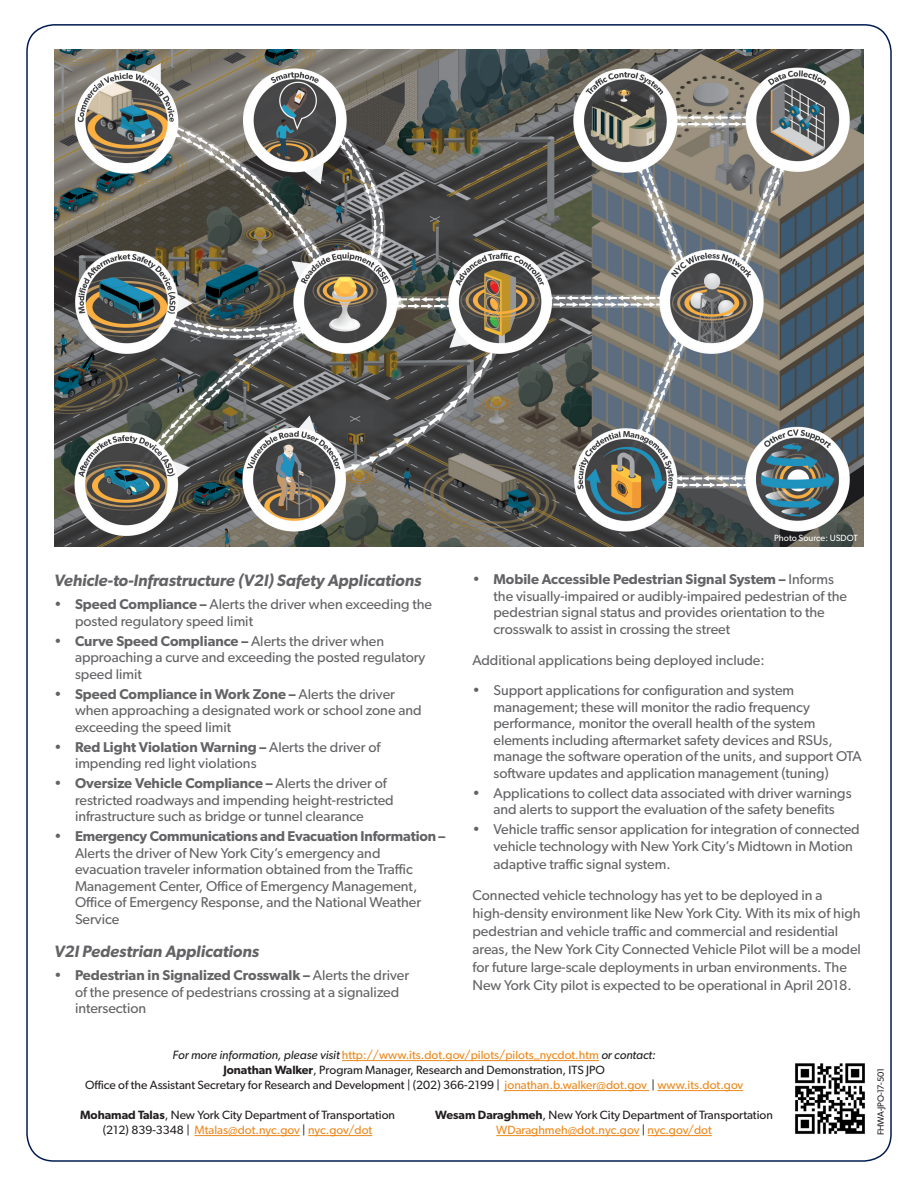
<style>
.page{position:relative;width:918px;height:1188px;background:#fff}
.page>*{position:absolute;margin:0;border:0;box-sizing:border-box;transform-origin:0 0}
.Heading_Level_2{font:italic 600 16.5px "Gibson";color:#636366}
.Body_Text{font:14.25px/16.5px "Gibson";color:#636366}
.ContactBottom{font:12px/15px "Gibson";color:#231f20;text-align:center}
.ContactBottom-2{font:12px "Gibson";color:#ed891d}
.Body_Text-2{font:9px "Gibson";color:#fff}
.t1{font:9px "Gibson";letter-spacing:-.02em;color:#231f20}
.s1{font-weight:600}
.s2{font-style:italic;color:#231f20}
.s3{color:#ed891d}
.s4{color:#231f20}
</style>
<div class="page">
<img style="left:795px;top:1063px;width:70px;height:71px">
<hr style="left:195px;top:1135px;width:105px;height:1px;background:#ed891d">
<hr style="left:308px;top:1135px;width:64px;height:1px;background:#ed891d">
<hr style="left:496px;top:1135px;width:143px;height:1px;background:#ed891d">
<hr style="left:648px;top:1135px;width:64px;height:1px;background:#ed891d">
<hr style="left:342px;top:1060px;width:257px;height:1px;background:#ed891d">
<hr style="left:505px;top:1090px;width:144px;height:1px;background:#ed891d">
<hr style="left:657px;top:1090px;width:86px;height:1px;background:#ed891d">
<img style="left:54px;top:50px;width:810px;height:496px">
<p class="Heading_Level_2" style="left:54px;top:571px;width:369px">Vehicle-to-Infrastructure (V2I) Safety Applications</p>
<p class="Body_Text" style="left:75px;top:596px;width:359px;text-indent:-21px">• <span class="s1">Speed Compliance –</span> Alerts the driver when exceeding the posted regulatory speed limit</p>
<p class="Body_Text" style="left:75px;top:633px;width:352px;text-indent:-21px">• <span class="s1">Curve Speed Compliance –</span> Alerts the driver when approaching a curve and exceeding the posted regulatory speed limit</p>
<p class="Body_Text" style="left:75px;top:686px;width:348px;text-indent:-21px">• <span class="s1">Speed Compliance in Work Zone –</span> Alerts the driver when approaching a designated work or school zone and exceeding the speed limit</p>
<p class="Body_Text" style="left:75px;top:739px;width:307px;text-indent:-21px">• <span class="s1">Red Light Violation Warning –</span> Alerts the driver of impending red light violations</p>
<p class="Body_Text" style="left:75px;top:775px;width:320px;text-indent:-21px">• <span class="s1">Oversize Vehicle Compliance –</span> Alerts the driver of restricted roadways and impending height-restricted infrastructure such as bridge or tunnel clearance</p>
<p class="Body_Text" style="left:75px;top:828px;width:372px;text-indent:-21px">• <span class="s1">Emergency Communications and Evacuation Information – </span>Alerts the driver of New York City’s emergency and evacuation traveler information obtained from the Traffic Management Center, Office of Emergency Management, Office of Emergency Response, and the National Weather Service</p>
<p class="Heading_Level_2" style="left:54px;top:941px;width:207px">V2I Pedestrian Applications</p>
<p class="Body_Text" style="left:75px;top:967px;width:336px;text-indent:-21px">• <span class="s1">Pedestrian in Signalized Crosswalk –</span> Alerts the driver of the presence of pedestrians crossing at a signalized intersection</p>
<p class="Body_Text-2" style="left:774px;top:532px;width:85px">Photo Source: USDOT</p>
<p class="Body_Text" style="left:494px;top:571px;width:355px;text-indent:-21px">• <span class="s1">Mobile Accessible Pedestrian Signal System –</span> Informs the visually-impaired or audibly-impaired pedestrian of the pedestrian signal status and provides orientation to the crosswalk to assist in crossing the street</p>
<p class="Body_Text" style="left:472px;top:652px;width:294px">Additional applications being deployed include:</p>
<p class="Body_Text" style="left:494px;top:682px;width:370px;text-indent:-21px">• Support applications for configuration and system management; these will monitor the radio frequency performance, monitor the overall health of the system elements including aftermarket safety devices and RSUs, manage the software operation of the units, and support OTA software updates and application management (tuning)</p>
<p class="Body_Text" style="left:472px;top:785px;width:381px;text-align:center">• Applications to collect data associated with driver warnings and alerts to support the evaluation of the safety benefits</p>
<p class="Body_Text" style="left:494px;top:821px;width:368px;text-indent:-21px">• Vehicle traffic sensor application for integration of connected vehicle technology with New York City’s Midtown in Motion</p>
<p class="Body_Text" style="left:494px;top:856px;width:179px">adaptive traffic signal system.</p>
<p class="Body_Text" style="left:472px;top:886px;width:390px;line-height:18px">Connected vehicle technology has yet to be deployed in a high-density environment like New York City. With its mix of high pedestrian and vehicle traffic and commercial and residential areas, the New York City Connected Vehicle Pilot will be a model for future large-scale deployments in urban environments. The New York City pilot is expected to be operational in April 2018.</p>
<p class="ContactBottom-2" style="left:173px;top:1048px;width:485px"><span class="s2">For more information, please visit</span> http://www.its.dot.gov/pilots/pilots_nycdot.htm <span class="s2">or contact:</span></p>
<p class="ContactBottom" style="left:85px;top:1062px;width:660px"><span class="s1">Jonathan Walker</span>, Program Manager, Research and Demonstration, ITS JPO<br>Office of the Assistant Secretary for Research and Development | (202) 366-2199 | <span class="s3">jonathan.b.walker@dot.gov</span> | <span class="s3">www.its.dot.gov</span></p>
<p class="ContactBottom" style="left:80px;top:1107px;width:317px"><span class="s1">Mohamad Talas</span>, New York City Department of Transportation</p>
<p class="ContactBottom-2" style="left:103px;top:1123px;width:271px"><span class="s4">(212) 839-3348 |</span> Mtalas@dot.nyc.gov <span class="s4">|</span> nyc.gov/dot</p>
<p class="ContactBottom" style="left:435px;top:1107px;width:339px"><span class="s1">Wesam Daraghmeh</span>, New York City Department of Transportation</p>
<p class="ContactBottom-2" style="left:496px;top:1123px;width:217px">WDaraghmeh@dot.nyc.gov <span class="s4">|</span> nyc.gov/dot</p>
<p class="t1" style="left:875px;top:1135px;width:69px;rotate:-90deg">FHWA-JPO-17-501</p>
</div>
